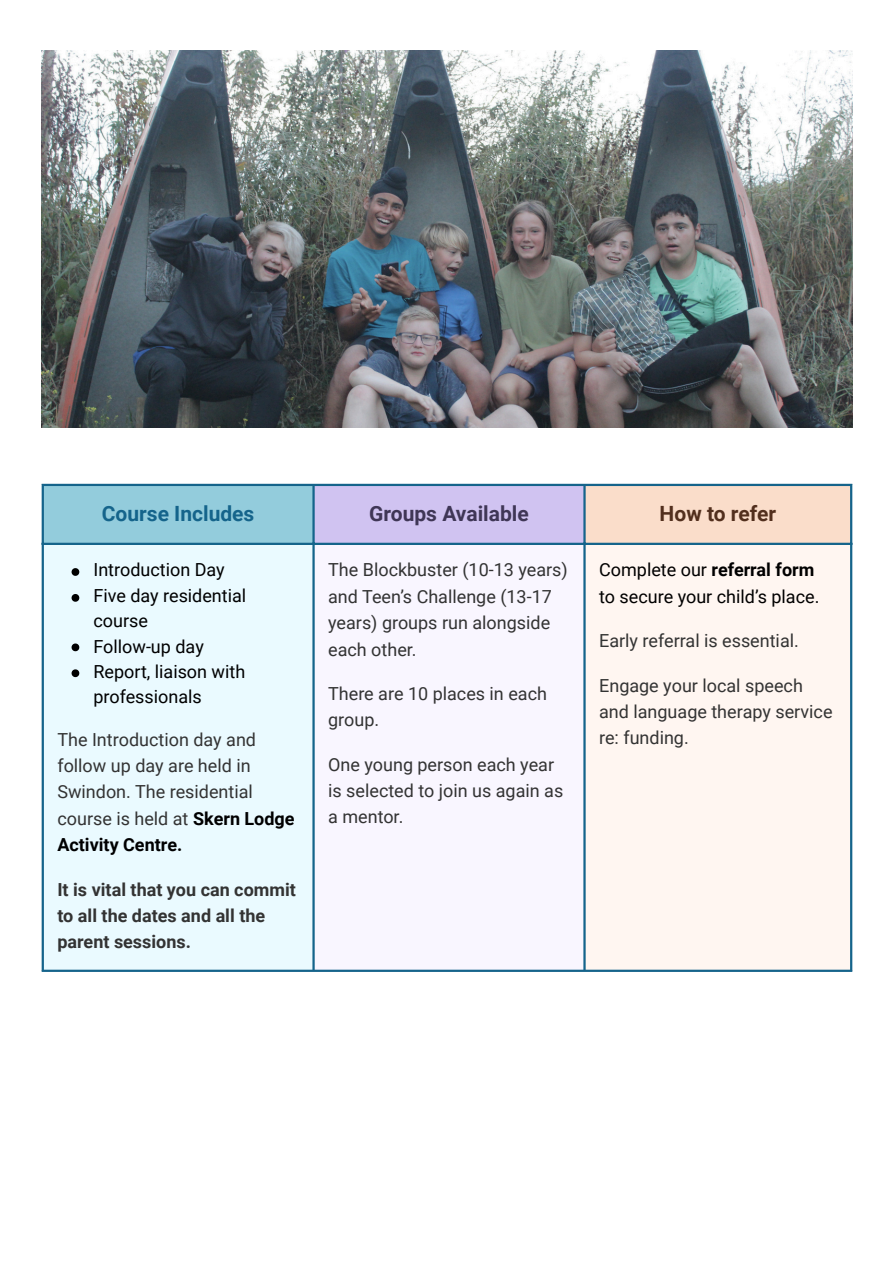
<style>
.page{position:relative;width:894px;height:1263px;background:#fff}
.page>*{position:absolute;margin:0;border:0;box-sizing:border-box;transform-origin:0 0}
.t1{font:700 21px "Roboto";color:#3f3656}
.t2{font:700 21px "Roboto";color:#15648b}
.t3{font:700 21px "Roboto";color:#522f1d}
.t4{font:18px/25.8px "Roboto";color:#333}
.t5{font:18px/24.8px "Roboto";color:#000}
.t6{font:700 18px/25.8px "Roboto";color:#333}
.s1{font-weight:700;color:#000}
.s2{font-weight:700}
</style>
<div class="page">
<img style="left:42px;top:51px;width:810px;height:377px">
<div style="left:42px;top:485px;width:272px;height:59px;background:#93ccdc"></div>
<div style="left:313px;top:485px;width:271px;height:59px;background:#d0c3f1"></div>
<div style="left:584px;top:485px;width:267px;height:59px;background:#faddca"></div>
<div style="left:42px;top:544px;width:272px;height:427px;background:#eafaff"></div>
<div style="left:313px;top:544px;width:271px;height:427px;background:#f9f6ff"></div>
<div style="left:584px;top:544px;width:267px;height:427px;background:#fff6f1"></div>
<svg style="left:72px;top:568px;width:7px;height:8px"></svg>
<svg style="left:72px;top:594px;width:7px;height:8px"></svg>
<svg style="left:72px;top:643px;width:7px;height:8px"></svg>
<svg style="left:72px;top:669px;width:7px;height:8px"></svg>
<hr style="left:42px;top:486px;width:2px;height:484px;background:#15648b">
<hr style="left:312px;top:486px;width:2px;height:484px;background:#15648b">
<hr style="left:583px;top:486px;width:2px;height:484px;background:#15648b">
<hr style="left:849px;top:486px;width:3px;height:484px;background:#15648b">
<hr style="left:42px;top:484px;width:810px;height:2px;background:#15648b">
<hr style="left:42px;top:543px;width:810px;height:2px;background:#15648b">
<hr style="left:42px;top:970px;width:810px;height:2px;background:#15648b">
<p class="t2" style="left:102px;top:501px;width:154px">Course Includes</p>
<p class="t1" style="left:369px;top:501px;width:161px">Groups Available</p>
<p class="t3" style="left:659px;top:501px;width:118px">How to refer</p>
<p class="t5" style="left:93px;top:558px;width:133px">Introduction Day</p>
<p class="t5" style="left:93px;top:584px;width:154px">Five day residential course</p>
<p class="t5" style="left:93px;top:634px;width:112px">Follow-up day</p>
<p class="t5" style="left:93px;top:659px;width:153px">Report, liaison with professionals</p>
<p class="t4" style="left:57px;top:727px;width:239px">The Introduction day and follow up day are held in<br>Swindon. The residential course is held at <span class="s1">Skern Lodge<br>Activity Centre.</span></p>
<h1 class="t6" style="left:57px;top:877px;width:240px">It is vital that you can commit to all the dates and all the parent sessions.</h1>
<p class="t4" style="left:328px;top:557px;width:241px;line-height:26.7px">The Blockbuster (10-13 years) and Teen’s Challenge (13-17 years) groups run alongside each other.</p>
<p class="t4" style="left:328px;top:681px;width:220px">There are 10 places in each group.</p>
<p class="t4" style="left:328px;top:752px;width:236px">One young person each year is selected to join us again as a mentor.</p>
<p class="t5" style="left:599px;top:557px;width:222px;line-height:27px">Complete our <span class="s2">referral form </span>to secure your child’s place.</p>
<p class="t4" style="left:599px;top:628px;width:201px">Early referral is essential.</p>
<p class="t4" style="left:599px;top:673px;width:235px">Engage your local speech and language therapy service re: funding.</p>
</div>
